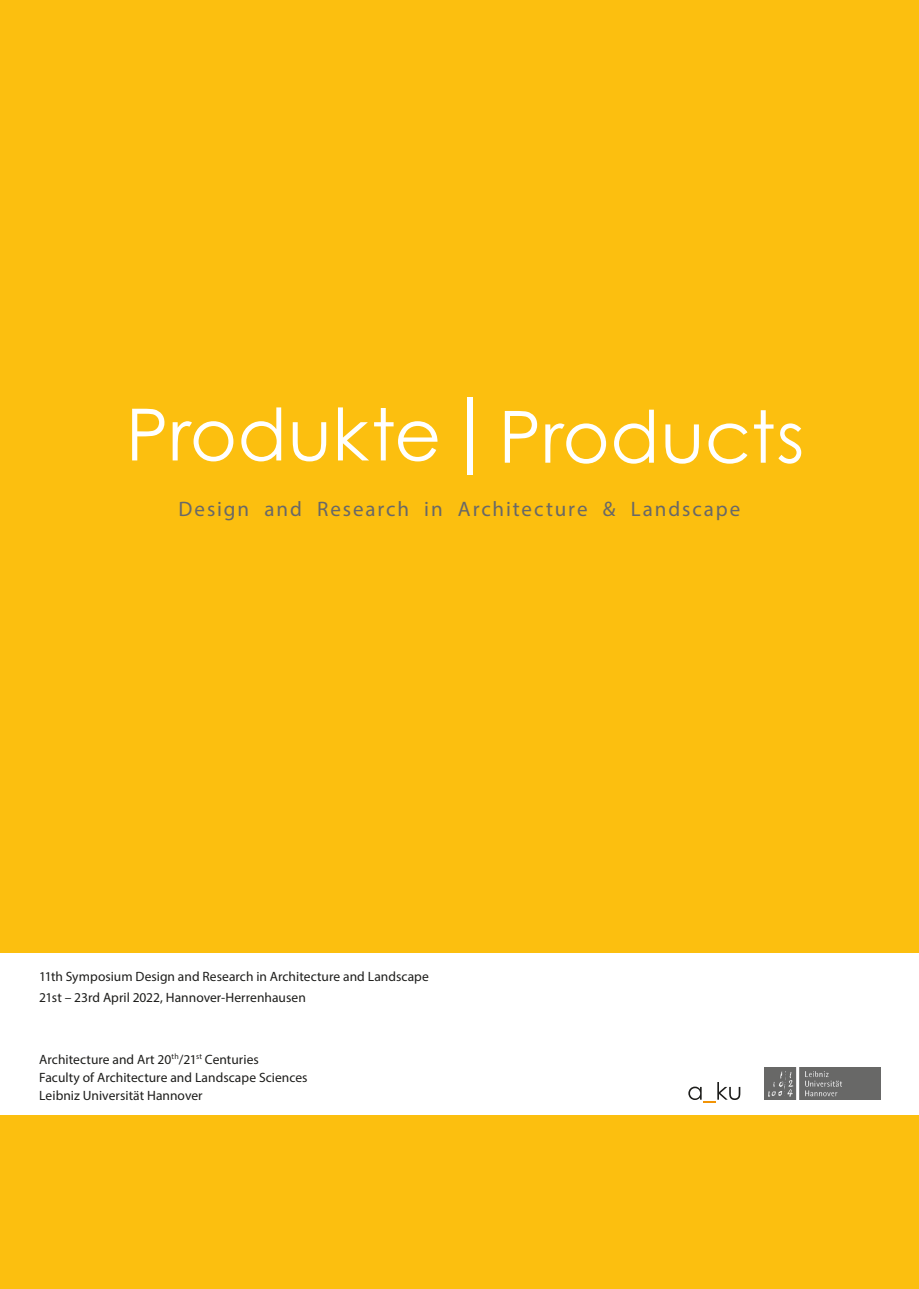
<style>
.page{position:relative;width:919px;height:1289px;background:#fff}
.page>*{position:absolute;margin:0;border:0;box-sizing:border-box;transform-origin:0 0}
.t1{font:72px "Century Gothic";letter-spacing:.005em;color:#fff}
.t2{font:21px "Myriad Pro";letter-spacing:.09em;color:#686868}
.t3{font:13.5px "Myriad Pro";color:#1d1d1b}
</style>
<div class="page">
<div style="left:0;top:0;width:918px;height:1288px;background:#fcbf0f"></div>
<div style="left:0;top:952px;width:918px;height:162px;background:#fff"></div>
<svg style="left:688px;top:1082px;width:52px;height:20px"></svg>
<img style="left:764px;top:1067px;width:116px;height:32px">
<div style="left:467px;top:397px;width:5px;height:77px;background:#fff"></div>
<p class="t1" style="left:126px;top:384px;width:317px">Produkte</p>
<p class="t1" style="left:498px;top:386px;width:307px">Products</p>
<p class="t2" style="left:178px;top:496px;width:563px">Design and Research in Architecture &amp; Landscape</p>
<p class="t3" style="left:39px;top:968px;width:391px">11th Symposium Design and Research in Architecture and Landscape</p>
<p class="t3" style="left:39px;top:989px;width:268px">21st – 23rd April 2022, Hannover-Herrenhausen</p>
<p class="t3" style="left:39px;top:1050px;width:221px">Architecture and Art 20<sup>th</sup>/21<sup>st</sup> Centuries</p>
<p class="t3" style="left:39px;top:1068px;width:270px">Faculty of Architecture and Landscape Sciences</p>
<p class="t3" style="left:39px;top:1086px;width:165px">Leibniz Universität Hannover</p>
</div>
